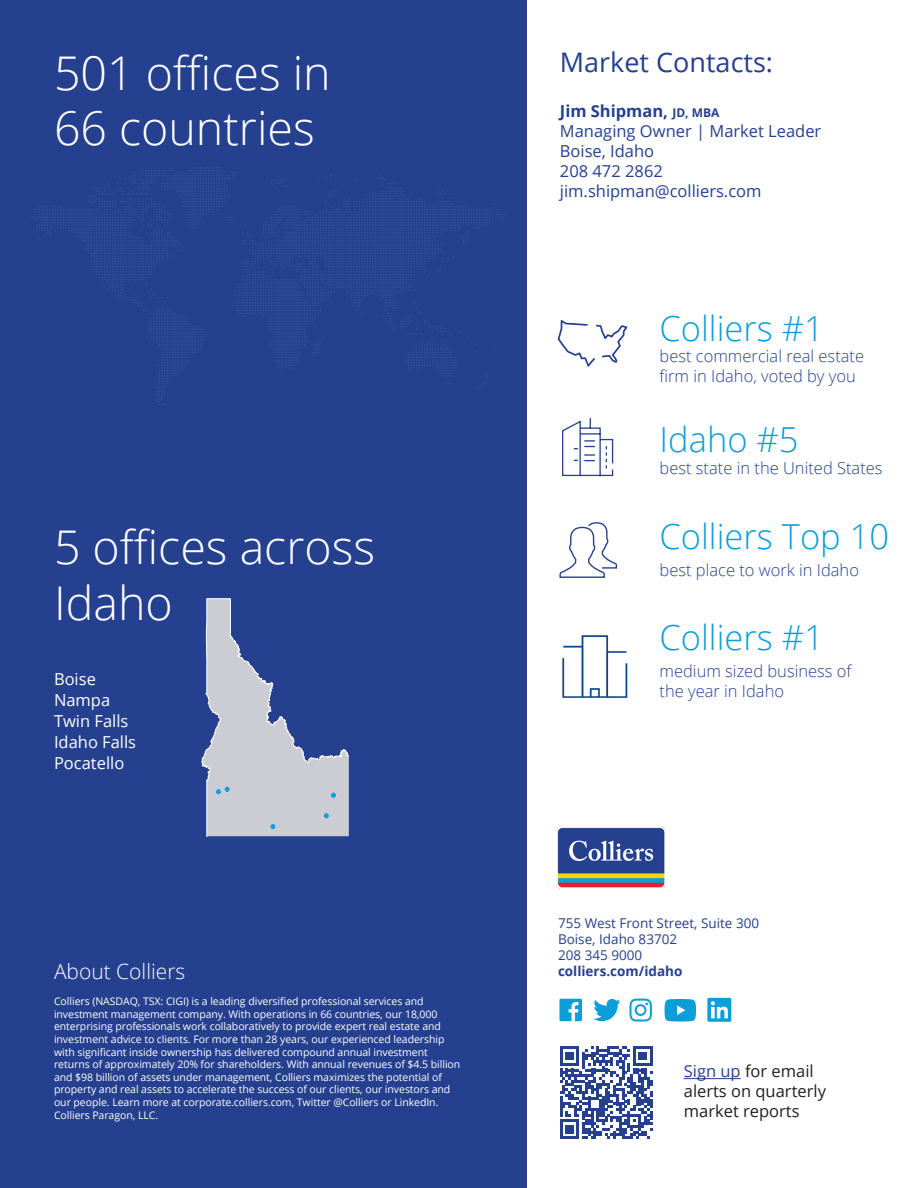
<style>
.page{position:relative;width:918px;height:1188px;background:#fff}
.page>*{position:absolute;margin:0;border:0;box-sizing:border-box;transform-origin:0 0}
.t1{font:300 46.5px/55.8px "Open Sans";color:#fff}
.t2{font:300 34.5px "Open Sans";color:#0c9ed9}
.t3{font:27px "Open Sans";color:#25408f}
.t4{font:300 21px "Open Sans";color:#fff}
.t5{font:300 16.5px/20.2px "Open Sans";color:#25408f}
.t6{font:16.5px/19.8px "Open Sans";color:#25408f}
.t7{font:16.5px/19.8px "Open Sans";color:#231f20}
.t8{font:16.5px/21px "Open Sans";color:#fff}
.t9{font:13.5px/16.2px "Open Sans";color:#25408f}
.t10{font:700 13.5px "Open Sans";color:#25408f}
.t11{font:10.5px/12.6px "Open Sans";letter-spacing:-.005em;color:#fff}
.s1{font-weight:700}
.s2{font-weight:700;font-size:12px}
.s3{color:#25408f}
</style>
<div class="page">
<div style="left:0;top:0;width:526px;height:1188px;background:#25408f"></div>
<svg style="left:202px;top:598px;width:147px;height:238px"></svg>
<svg style="left:665px;top:999px;width:31px;height:23px"></svg>
<svg style="left:593px;top:999px;width:28px;height:22px"></svg>
<svg style="left:707px;top:998px;width:24px;height:24px"></svg>
<svg style="left:629px;top:999px;width:23px;height:23px"></svg>
<svg style="left:560px;top:999px;width:22px;height:22px"></svg>
<img style="left:556px;top:827px;width:109px;height:62px">
<svg style="left:560px;top:1046px;width:93px;height:93px"></svg>
<hr style="left:684px;top:1078px;width:57px;height:1px;background:#25408f">
<svg style="left:559px;top:522px;width:59px;height:56px"></svg>
<svg style="left:557px;top:320px;width:71px;height:46px"></svg>
<svg style="left:562px;top:418px;width:52px;height:59px"></svg>
<img style="left:562px;top:635px;width:66px;height:63px">
<svg style="left:31px;top:167px;width:475px;height:238px"></svg>
<h1 class="t1" style="left:54px;top:44px;width:278px">501 offices in<br>66 countries</h1>
<h1 class="t1" style="left:54px;top:518px;width:323px">5 offices across<br>Idaho</h1>
<h3 class="t8" style="left:54px;top:668px;width:84px">Boise<br>Nampa<br>Twin Falls<br>Idaho Falls<br>Pocatello</h3>
<h3 class="t4" style="left:54px;top:957px;width:133px">About Colliers</h3>
<p class="t11" style="left:54px;top:995px;width:408px">Colliers (NASDAQ, TSX: CIGI) is a leading diversified professional services and investment management company. With operations in 66 countries, our 18,000 enterprising professionals work collaboratively to provide expert real estate and investment advice to clients. For more than 28 years, our experienced leadership with significant inside ownership has delivered compound annual investment returns of approximately 20% for shareholders. With annual revenues of $4.5 billion and $98 billion of assets under management, Colliers maximizes the potential of property and real assets to accelerate the success of our clients, our investors and our people. Learn more at corporate.colliers.com, Twitter @Colliers or LinkedIn.<br>Colliers Paragon, LLC.</p>
<h3 class="t3" style="left:560px;top:44px;width:215px">Market Contacts:</h3>
<h3 class="t6" style="left:560px;top:101px;width:263px"><span class="s1">Jim Shipman,</span> <span class="s2">JD, MBA<br></span>Managing Owner | Market Leader<br>Boise, Idaho<br>208 472 2862 jim.shipman@colliers.com</h3>
<h2 class="t2" style="left:660px;top:305px;width:166px">Colliers #1</h2>
<h3 class="t5" style="left:660px;top:345px;width:206px">best commercial real estate firm in Idaho, voted by you</h3>
<h2 class="t2" style="left:660px;top:415px;width:141px">Idaho #5</h2>
<h3 class="t5" style="left:660px;top:458px;width:225px">best state in the United States</h3>
<h2 class="t2" style="left:660px;top:512px;width:231px">Colliers Top 10</h2>
<h3 class="t5" style="left:660px;top:559px;width:201px">best place to work in Idaho</h3>
<h2 class="t2" style="left:660px;top:614px;width:166px">Colliers #1</h2>
<h3 class="t5" style="left:660px;top:661px;width:194px">medium sized business of the year in Idaho</h3>
<p class="t9" style="left:558px;top:914px;width:203px">755 West Front Street, Suite 300<br>Boise, Idaho 83702<br>208 345 9000</p>
<p class="t10" style="left:558px;top:962px;width:126px">colliers.com/idaho</p>
<h3 class="t7" style="left:684px;top:1061px;width:144px"><span class="s3">Sign up</span> for email alerts on quarterly market reports</h3>
</div>
